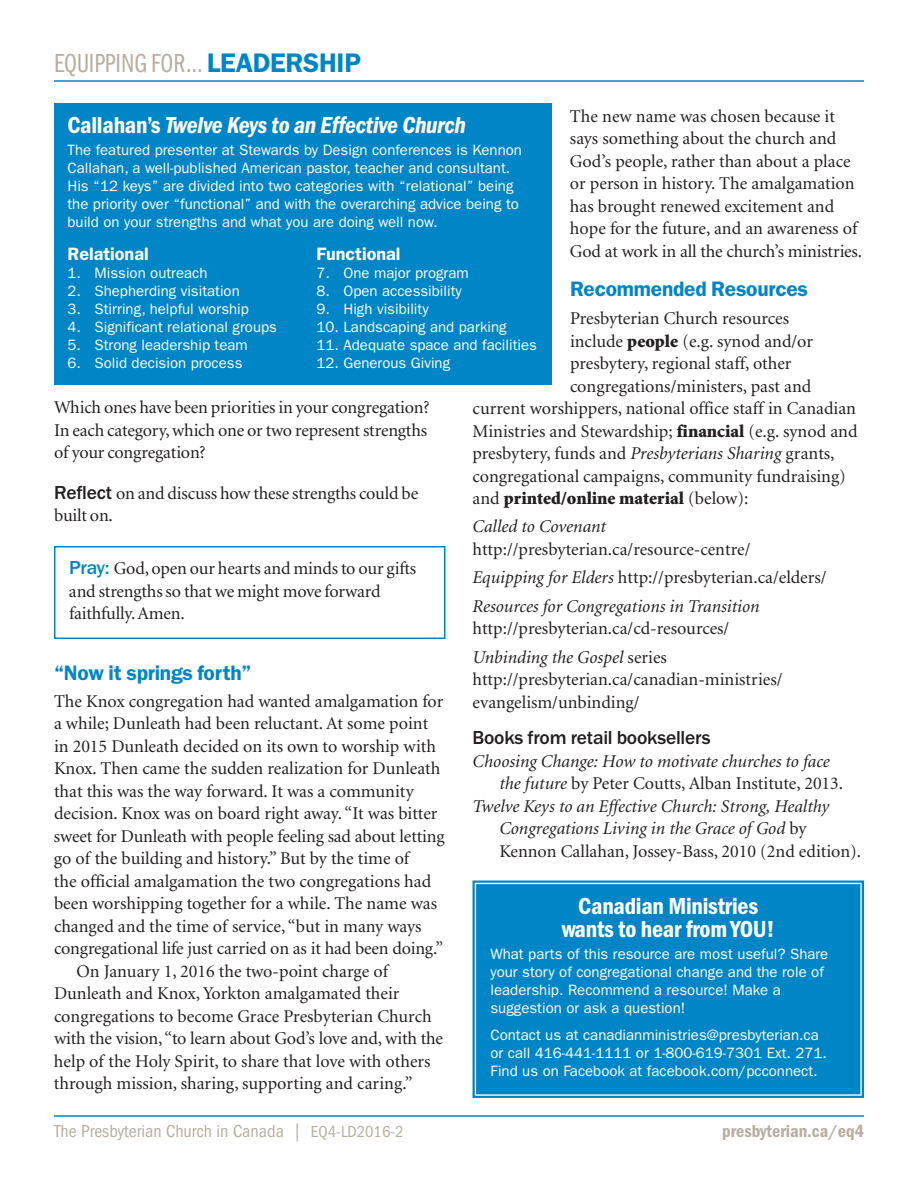
<style>
.page{position:relative;width:918px;height:1188px;background:#fff}
.page>*{position:absolute;margin:0;border:0;box-sizing:border-box;transform-origin:0 0}
.t1{font:27px "Franklin Gothic Book Cmpr";color:#b8ad9f}
.t2{font:italic 600 condensed 24px "Franklin Gothic";letter-spacing:-.01em;color:#fff}
.t3{font:600 condensed 24px/22.5px "Franklin Gothic";letter-spacing:-.01em;color:#fff;text-align:center}
.t4{font:600 21px "Franklin Gothic";letter-spacing:-.01em;color:#0085c7}
.t5{font:500 19.5px "Franklin Gothic";letter-spacing:-.01em;color:#231f20}
.t6{font:18px/22.5px "Minion";color:#231f20}
.t7{font:italic 18px "Minion";color:#231f20}
.t8{font:condensed 18px "Franklin Gothic";color:#b8ad9f}
.t9{font:900 18px "Minion";color:#231f20}
.t10{font:600 18px "Franklin Gothic";color:#fff}
.t11{font:600 condensed 18px "Franklin Gothic";color:#b8ad9f}
.t12{font:15px/18px "Franklin Gothic";color:#fff}
.s1{font-family:"Franklin Gothic";font-weight:600;color:#0085c7}
.s2{font-weight:900}
.s3{font-style:italic}
.s4{font-weight:400}
.s5{font-style:normal}
.s6{font-family:"Franklin Gothic";font-weight:500;font-size:19.5px}
.s7{font-family:"Franklin Gothic";font-weight:500;font-size:19.5px;color:#0085c7}
.s8{font-size:16.5px}
</style>
<div class="page">
<hr style="left:54px;top:1115px;width:810px;height:2px;background:#0085c7">
<hr style="left:54px;top:80px;width:810px;height:2px;background:#0085c7">
<div style="left:477px;top:885px;width:383px;height:209px;background:#0085c7"></div>
<div style="left:472px;top:880px;width:392px;height:218px;border:2px solid #0085c7"></div>
<div style="left:476px;top:884px;width:384px;height:210px;border:1px solid #0085c7"></div>
<div style="left:54px;top:104px;width:498px;height:282px;background:#0085c7"></div>
<div style="left:54px;top:546px;width:392px;height:93px;border:2px solid #0085c7"></div>
<h1 class="t1" style="left:54px;top:54px;width:309px">EQUIPPING FOR… <span class="s1">LEADERSHIP</span></h1>
<p class="t6" style="left:570px;top:106px;width:294px">The new name was chosen because it says something about the church and God’s people, rather than about a place or person in history. The amalgamation has brought renewed excitement and hope for the future, and an awareness of God at work in all the church’s ministries.</p>
<p class="t4" style="left:570px;top:281px;width:240px">Recommended Resources</p>
<p class="t6" style="left:570px;top:308px;width:221px">Presbyterian Church resources</p>
<p class="t6" style="left:570px;top:331px;width:245px">include <span class="s2">people</span> (e.g. synod and/or</p>
<p class="t6" style="left:570px;top:353px;width:223px">presbytery, regional staff, other</p>
<p class="t6" style="left:570px;top:376px;width:243px">congregations/ministers, past and</p>
<p class="t6" style="left:473px;top:398px;width:385px">current worshippers, national office staff in Canadian</p>
<p class="t6" style="left:473px;top:421px;width:387px">Ministries and Stewardship; <span class="s2">financial</span> (e.g. synod and</p>
<p class="t6" style="left:473px;top:443px;width:364px">presbytery, funds and <span class="s3">Presbyterians Sharing</span> grants,</p>
<p class="t6" style="left:473px;top:466px;width:375px">congregational campaigns, community fundraising)</p>
<p class="t9" style="left:473px;top:491px;width:277px"><span class="s4">and</span> printed/online material <span class="s4">(below):</span></p>
<p class="t7" style="left:473px;top:520px;width:135px">Called to Covenant</p>
<p class="t6" style="left:473px;top:536px;width:356px;line-height:28.5px">http://presbyterian.ca/resource-centre/<br><span class="s3">Equipping for Elders</span> http://presbyterian.ca/elders/<br><span class="s3">Resources for Congregations in Transition</span></p>
<p class="t6" style="left:473px;top:616px;width:258px;line-height:28.5px">http://presbyterian.ca/cd-resources/<br><span class="s3">Unbinding the Gospel</span> series</p>
<p class="t6" style="left:473px;top:670px;width:311px">http://presbyterian.ca/canadian-ministries/ evangelism/unbinding/</p>
<p class="t5" style="left:472px;top:731px;width:240px">Books from retail booksellers</p>
<p class="t7" style="left:472px;top:754px;width:359px">Choosing Change: How to motivate churches to face</p>
<p class="t6" style="left:500px;top:773px;width:345px"><span class="s3">the future</span> by Peter Coutts, Alban Institute, 2013.</p>
<p class="t7" style="left:473px;top:799px;width:358px">Twelve Keys to an Effective Church: Strong, Healthy</p>
<p class="t7" style="left:500px;top:821px;width:309px">Congregations Living in the Grace of God <span class="s5">by</span></p>
<p class="t6" style="left:500px;top:841px;width:363px">Kennon Callahan, Jossey-Bass, 2010 (2nd edition).</p>
<h2 class="t3" style="left:562px;top:897px;width:215px">Canadian Ministries wants to hear fromYOU!</h2>
<p class="t12" style="left:490px;top:947px;width:339px">What parts of this resource are most useful? Share your story of congregational change and the role of leadership. Recommend a resource! Make a suggestion or ask a question!</p>
<p class="t12" style="left:490px;top:1028px;width:338px">Contact us at canadianministries@presbyterian.ca or call 416-441-1111 or 1-800-619-7301 Ext. 271.<br>Find us on Facebook at facebook.com/pcconnect.</p>
<h2 class="t2" style="left:68px;top:116px;width:400px"><span class="s5">Callahan’s</span> Twelve Keys to an Effective Church</h2>
<p class="t12" style="left:67px;top:143px;width:456px">The featured presenter at Stewards by Design conferences is Kennon Callahan, a well-published American pastor, teacher and consultant.<br>His “12 keys” are divided into two categories with “relational” being the priority over “functional” and with the overarching advice being to build on your strengths and what you are doing well now.</p>
<p class="t10" style="left:68px;top:247px;width:83px">Relational</p>
<p class="t12" style="left:68px;top:265px;width:141px">1. Mission outreach</p>
<p class="t12" style="left:68px;top:283px;width:174px">2. Shepherding visitation</p>
<p class="t12" style="left:67px;top:301px;width:183px">3. Stirring, helpful worship</p>
<p class="t12" style="left:67px;top:319px;width:211px">4. Significant relational groups</p>
<p class="t12" style="left:67px;top:337px;width:182px">5. Strong leadership team</p>
<p class="t12" style="left:67px;top:355px;width:177px">6. Solid decision process</p>
<p class="t10" style="left:316px;top:247px;width:86px">Functional</p>
<p class="t12" style="left:316px;top:265px;width:154px">7. One major program</p>
<p class="t12" style="left:316px;top:283px;width:147px">8. Open accessibility</p>
<p class="t12" style="left:316px;top:301px;width:114px">9. High visibility</p>
<p class="t12" style="left:316px;top:319px;width:192px">10. Landscaping and parking</p>
<p class="t12" style="left:316px;top:337px;width:222px">11. Adequate space and facilities</p>
<p class="t12" style="left:316px;top:355px;width:135px">12. Generous Giving</p>
<p class="t6" style="left:54px;top:398px;width:377px">Which ones have been priorities in your congregation?<br>In each category,which one or two represent strengths of your congregation?</p>
<p class="t6" style="left:54px;top:483px;width:366px"><span class="s6">Reflect</span> on and discuss how these strengths could be built on.</p>
<p class="t6" style="left:69px;top:559px;width:349px"><span class="s7">Pray:</span> God, open our hearts and minds to our gifts and strengths so that we might move forward faithfully.Amen.</p>
<p class="t4" style="left:54px;top:666px;width:199px">“Now it springs forth”</p>
<p class="t6" style="left:54px;top:691px;width:391px">The Knox congregation had wanted amalgamation for</p>
<p class="t6" style="left:54px;top:713px;width:376px">a while; Dunleath had been reluctant. At some point</p>
<p class="t6" style="left:54px;top:736px;width:384px">in 2015 Dunleath decided on its own to worship with</p>
<p class="t6" style="left:54px;top:758px;width:388px">Knox. Then came the sudden realization for Dunleath</p>
<p class="t6" style="left:54px;top:781px;width:361px">that this was the way forward. It was a community</p>
<p class="t6" style="left:54px;top:803px;width:385px">decision. Knox was on board right away. “It was bitter</p>
<p class="t6" style="left:54px;top:826px;width:392px">sweet for Dunleath with people feeling sad about letting</p>
<p class="t6" style="left:54px;top:848px;width:357px">go of the building and history.” But by the time of</p>
<p class="t6" style="left:54px;top:871px;width:379px">the official amalgamation the two congregations had</p>
<p class="t6" style="left:54px;top:893px;width:385px">been worshipping together for a while. The name was</p>
<p class="t6" style="left:54px;top:916px;width:369px">changed and the time of service, “but in many ways</p>
<p class="t6" style="left:54px;top:938px;width:391px">congregational life just carried on as it had been doing.”</p>
<p class="t6" style="left:77px;top:961px;width:313px">On January 1, 2016 the two-point charge of</p>
<p class="t6" style="left:54px;top:983px;width:347px">Dunleath and Knox, Yorkton amalgamated their</p>
<p class="t6" style="left:54px;top:1006px;width:379px">congregations to become Grace Presbyterian Church</p>
<p class="t6" style="left:54px;top:1028px;width:391px">with the vision, “to learn about God’s love and, with the</p>
<p class="t6" style="left:54px;top:1051px;width:378px">help of the Holy Spirit, to share that love with others</p>
<p class="t6" style="left:54px;top:1073px;width:360px">through mission, sharing, supporting and caring.”</p>
<p class="t8" style="left:54px;top:1125px;width:351px">The Presbyterian Church in Canada | <span class="s8">EQ4-LD2016-2</span></p>
<p class="t11" style="left:722px;top:1125px;width:143px">presbyterian.ca/eq4</p>
</div>
